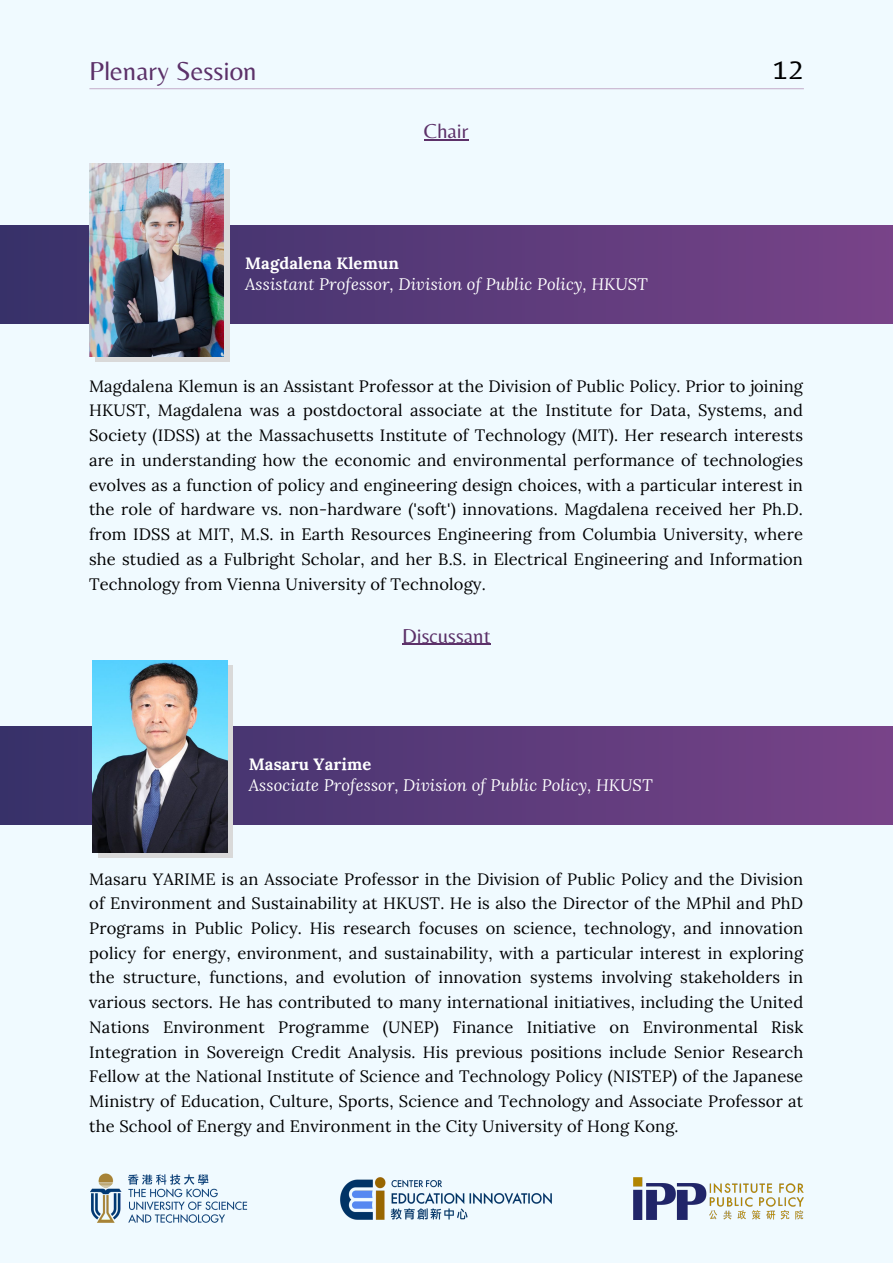
<style>
.page{position:relative;width:893px;height:1264px;background:#fff}
.page>*{position:absolute;margin:0;border:0;box-sizing:border-box;transform-origin:0 0}
.t1{font:30.6px "Belleza";color:#000}
.t2{font:27px "Belleza";color:#5c3169}
.t3{font:21px "Belleza";color:#5c3169}
.t4{font:16.5px/24.8px "Lora";letter-spacing:.01em;color:#000;text-align:justify}
.t5{font:italic 16.5px "Lora";letter-spacing:.01em;color:#fff}
.t6{font:700 16.5px "Lora";letter-spacing:.01em;color:#fff}
</style>
<div class="page">
<div style="left:0;top:0;width:892px;height:1262px;background:#f0faff"></div>
<hr style="left:89px;top:88px;width:714px;height:1px;background:#c8b4cf">
<svg style="left:0;top:225px;width:892px;height:98px;background:#5b3b7a"></svg>
<div style="left:95px;top:169px;width:135px;height:192px;background:#d9d9d9"></div>
<img style="left:89px;top:164px;width:135px;height:192px">
<svg style="left:0;top:726px;width:892px;height:98px;background:#5b3b7a"></svg>
<svg style="left:98px;top:666px;width:135px;height:192px;background:#bec3c6"></svg>
<img style="left:92px;top:660px;width:135px;height:192px">
<img style="left:634px;top:1177px;width:169px;height:41px">
<img style="left:340px;top:1177px;width:212px;height:43px">
<img style="left:90px;top:1173px;width:158px;height:50px">
<hr style="left:423px;top:139px;width:45px;height:1px;background:#5c3169">
<hr style="left:402px;top:643px;width:88px;height:2px;background:#5c3169">
<p class="t2" style="left:89px;top:55px;width:169px">Plenary Session</p>
<p class="t3" style="left:423px;top:118px;width:46px">Chair</p>
<p class="t6" style="left:245px;top:252px;width:155px">Magdalena Klemun</p>
<p class="t5" style="left:245px;top:273px;width:404px">Assistant Professor, Division of Public Policy, HKUST</p>
<p class="t1" style="left:772px;top:51px;width:32px">12</p>
<p class="t4" style="left:89px;top:373px;width:715px">Magdalena Klemun is an Assistant Professor at the Division of Public Policy. Prior to joining HKUST, Magdalena was a postdoctoral associate at the Institute for Data, Systems, and Society (IDSS) at the Massachusetts Institute of Technology (MIT). Her research interests are in understanding how the economic and environmental performance of technologies evolves as a function of policy and engineering design choices, with a particular interest in the role of hardware vs. non-hardware ('soft') innovations. Magdalena received her Ph.D. from IDSS at MIT, M.S. in Earth Resources Engineering from Columbia University, where she studied as a Fulbright Scholar, and her B.S. in Electrical Engineering and Information Technology from Vienna University of Technology.</p>
<p class="t3" style="left:402px;top:623px;width:90px">Discussant</p>
<p class="t6" style="left:249px;top:753px;width:124px">Masaru Yarime</p>
<p class="t5" style="left:249px;top:774px;width:405px">Associate Professor, Division of Public Policy, HKUST</p>
<p class="t4" style="left:89px;top:866px;width:715px">Masaru YARIME is an Associate Professor in the Division of Public Policy and the Division of Environment and Sustainability at HKUST. He is also the Director of the MPhil and PhD Programs in Public Policy. His research focuses on science, technology, and innovation policy for energy, environment, and sustainability, with a particular interest in exploring the structure, functions, and evolution of innovation systems involving stakeholders in various sectors. He has contributed to many international initiatives, including the United Nations Environment Programme (UNEP) Finance Initiative on Environmental Risk Integration in Sovereign Credit Analysis. His previous positions include Senior Research Fellow at the National Institute of Science and Technology Policy (NISTEP) of the Japanese Ministry of Education, Culture, Sports, Science and Technology and Associate Professor at the School of Energy and Environment in the City University of Hong Kong.</p>
</div>
